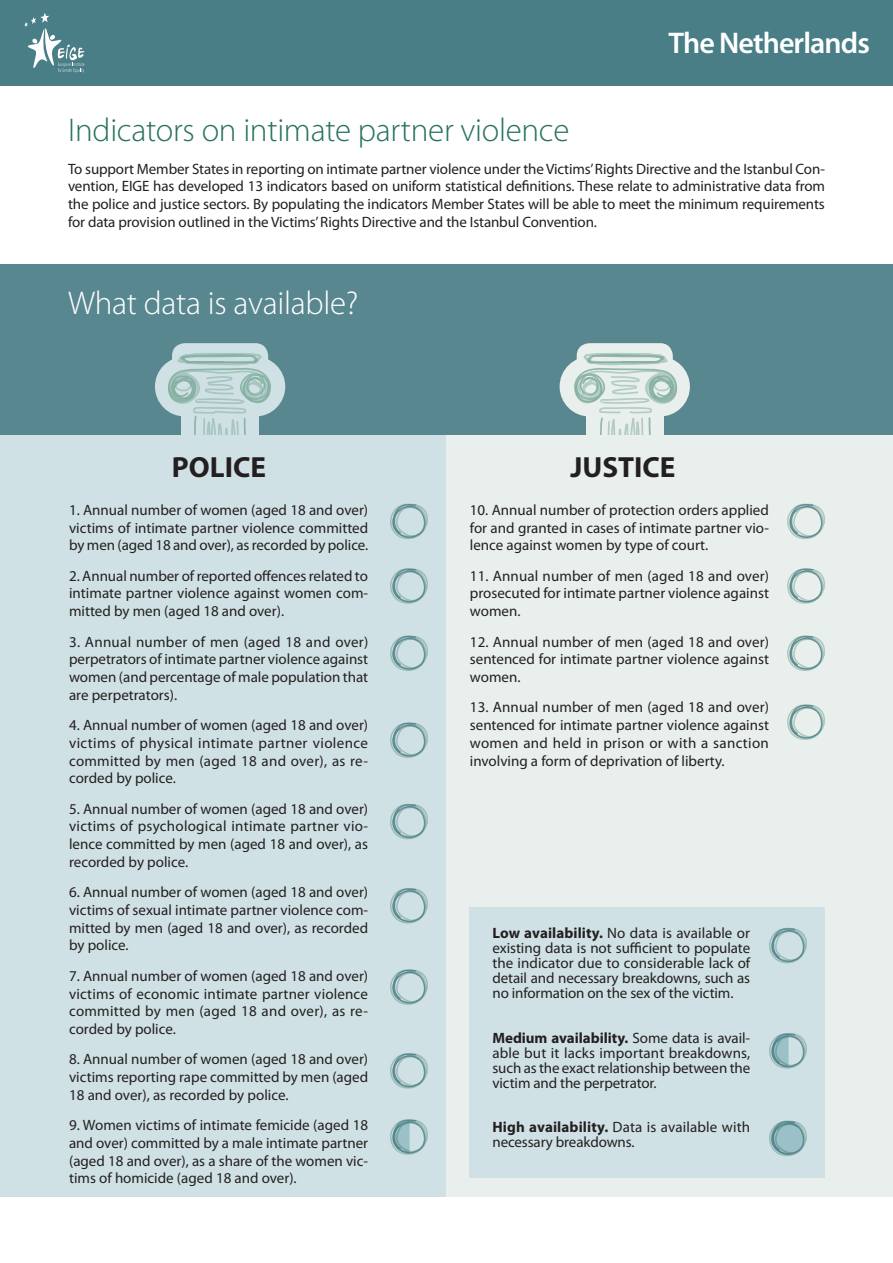
<style>
.page{position:relative;width:893px;height:1263px;background:#fff}
.page>*{position:absolute;margin:0;border:0;box-sizing:border-box;transform-origin:0 0}
.Header01{font:300 33px "Myriad Pro";letter-spacing:-.01em;color:#287260}
.Header01-2{font:300 33px "Myriad Pro";letter-spacing:-.01em;color:#fff}
.Header00{font:600 30px "Myriad Pro";letter-spacing:-.03em;color:#fff}
.text{font:700 29.25px "Myriad Pro";color:#231f20}
.text_bullet{font:15px/17.7px "Myriad Pro";color:#231f20;text-align:justify}
.text-2{font:15px/17.7px "Myriad Pro";letter-spacing:-.01em;color:#231f20;text-align:justify}
.s1{font-weight:700}
</style>
<div class="page">
<div style="left:0;top:264px;width:893px;height:172px;background:#598790"></div>
<div style="left:172px;top:343px;width:96px;height:32px;background:#d0e1e5;border-radius:13px"></div>
<div style="left:155px;top:357px;width:60px;height:59px;background:#d0e1e5;border-radius:50%"></div>
<div style="left:225px;top:357px;width:60px;height:59px;background:#d0e1e5;border-radius:50%"></div>
<svg style="left:166px;top:352px;width:107px;height:84px"></svg>
<div style="left:577px;top:343px;width:96px;height:32px;background:#e9efec;border-radius:13px"></div>
<div style="left:560px;top:357px;width:59px;height:59px;background:#e9efec;border-radius:50%"></div>
<div style="left:630px;top:357px;width:60px;height:59px;background:#e9efec;border-radius:50%"></div>
<svg style="left:573px;top:352px;width:106px;height:84px"></svg>
<div style="left:0;top:436px;width:446px;height:761px;background:#d0e1e5"></div>
<div style="left:446px;top:436px;width:447px;height:761px;background:#e9efec"></div>
<svg style="left:787px;top:704px;width:38px;height:36px"></svg>
<svg style="left:787px;top:503px;width:38px;height:36px"></svg>
<svg style="left:787px;top:568px;width:38px;height:36px"></svg>
<svg style="left:787px;top:635px;width:38px;height:36px"></svg>
<svg style="left:390px;top:969px;width:38px;height:36px"></svg>
<svg style="left:390px;top:635px;width:38px;height:36px"></svg>
<svg style="left:390px;top:568px;width:38px;height:36px"></svg>
<svg style="left:390px;top:503px;width:38px;height:36px"></svg>
<svg style="left:390px;top:722px;width:38px;height:36px"></svg>
<svg style="left:390px;top:803px;width:38px;height:37px"></svg>
<svg style="left:390px;top:888px;width:38px;height:36px"></svg>
<svg style="left:390px;top:1053px;width:38px;height:36px"></svg>
<div style="left:470px;top:908px;width:355px;height:270px;background:#d0e1e5"></div>
<svg style="left:769px;top:1120px;width:38px;height:36px"></svg>
<svg style="left:769px;top:1033px;width:38px;height:36px"></svg>
<svg style="left:390px;top:1119px;width:38px;height:36px"></svg>
<svg style="left:769px;top:927px;width:38px;height:37px"></svg>
<div style="left:0;top:0;width:893px;height:85px;background:#497e87"></div>
<svg style="left:24px;top:13px;width:60px;height:60px"></svg>
<p class="Header00" style="left:668px;top:24px;width:203px">The Netherlands</p>
<p class="Header01" style="left:68px;top:112px;width:503px">Indicators on intimate partner violence</p>
<p class="text-2" style="left:68px;top:160px;width:758px">To support Member States in reporting on intimate partner violence under the Victims’ Rights Directive and the Istanbul Con&shy;vention, EIGE has developed 13 indicators based on uniform statistical definitions. These relate to administrative data from the police and justice sectors. By populating the indicators Member States will be able to meet the minimum requirements for data provision outlined in the Victims’ Rights Directive and the Istanbul Convention.</p>
<p class="Header01-2" style="left:68px;top:285px;width:292px">What data is available?</p>
<p class="text" style="left:172px;top:448px;width:96px">POLICE</p>
<p class="text" style="left:570px;top:448px;width:107px">JUSTICE</p>
<p class="text_bullet" style="left:69px;top:501px;width:301px">1. Annual number of women (aged 18 and over) victims of intimate partner violence committed by men (aged 18 and over), as recorded by police.</p>
<p class="text_bullet" style="left:69px;top:567px;width:301px">2. Annual number of reported offences related to intimate partner violence against women com&shy;mitted by men (aged 18 and over).</p>
<p class="text_bullet" style="left:69px;top:632px;width:301px">3. Annual number of men (aged 18 and over) perpetrators of intimate partner violence against women (and percentage of male population that are perpetrators).</p>
<p class="text_bullet" style="left:69px;top:716px;width:301px">4. Annual number of women (aged 18 and over) victims of physical intimate partner violence committed by men (aged 18 and over), as re&shy;corded by police.</p>
<p class="text_bullet" style="left:69px;top:800px;width:301px">5. Annual number of women (aged 18 and over) victims of psychological intimate partner vio&shy;lence committed by men (aged 18 and over), as recorded by police.</p>
<p class="text_bullet" style="left:69px;top:883px;width:301px">6. Annual number of women (aged 18 and over) victims of sexual intimate partner violence com&shy;mitted by men (aged 18 and over), as recorded by police.</p>
<p class="text_bullet" style="left:69px;top:967px;width:301px">7. Annual number of women (aged 18 and over) victims of economic intimate partner violence committed by men (aged 18 and over), as re&shy;corded by police.</p>
<p class="text_bullet" style="left:69px;top:1050px;width:301px">8. Annual number of women (aged 18 and over) victims reporting rape committed by men (aged 18 and over), as recorded by police.</p>
<p class="text_bullet" style="left:69px;top:1116px;width:301px">9. Women victims of intimate femicide (aged 18 and over) committed by a male intimate partner (aged 18 and over), as a share of the women vic&shy;tims of homicide (aged 18 and over).</p>
<p class="text_bullet" style="left:470px;top:501px;width:301px">10. Annual number of protection orders applied for and granted in cases of intimate partner vio&shy;lence against women by type of court.</p>
<p class="text_bullet" style="left:470px;top:567px;width:301px">11. Annual number of men (aged 18 and over) prosecuted for intimate partner violence against women.</p>
<p class="text_bullet" style="left:470px;top:632px;width:301px">12. Annual number of men (aged 18 and over) sentenced for intimate partner violence against women.</p>
<p class="text_bullet" style="left:470px;top:698px;width:301px">13. Annual number of men (aged 18 and over) sentenced for intimate partner violence against women and held in prison or with a sanction involving a form of deprivation of liberty.</p>
<p class="text_bullet" style="left:492px;top:925px;width:259px;line-height:15px"><span class="s1">Low availability.</span> No data is available or existing data is not sufficient to populate the indicator due to considerable lack of detail and necessary breakdowns, such as no information on the sex of the victim.</p>
<p class="text_bullet" style="left:492px;top:1030px;width:259px;line-height:15px"><span class="s1">Medium availability.</span> Some data is avail&shy;able but it lacks important breakdowns, such as the exact relationship between the victim and the perpetrator.</p>
<p class="text_bullet" style="left:492px;top:1119px;width:259px;line-height:15px"><span class="s1">High availability.</span> Data is available with necessary breakdowns.</p>
</div>
